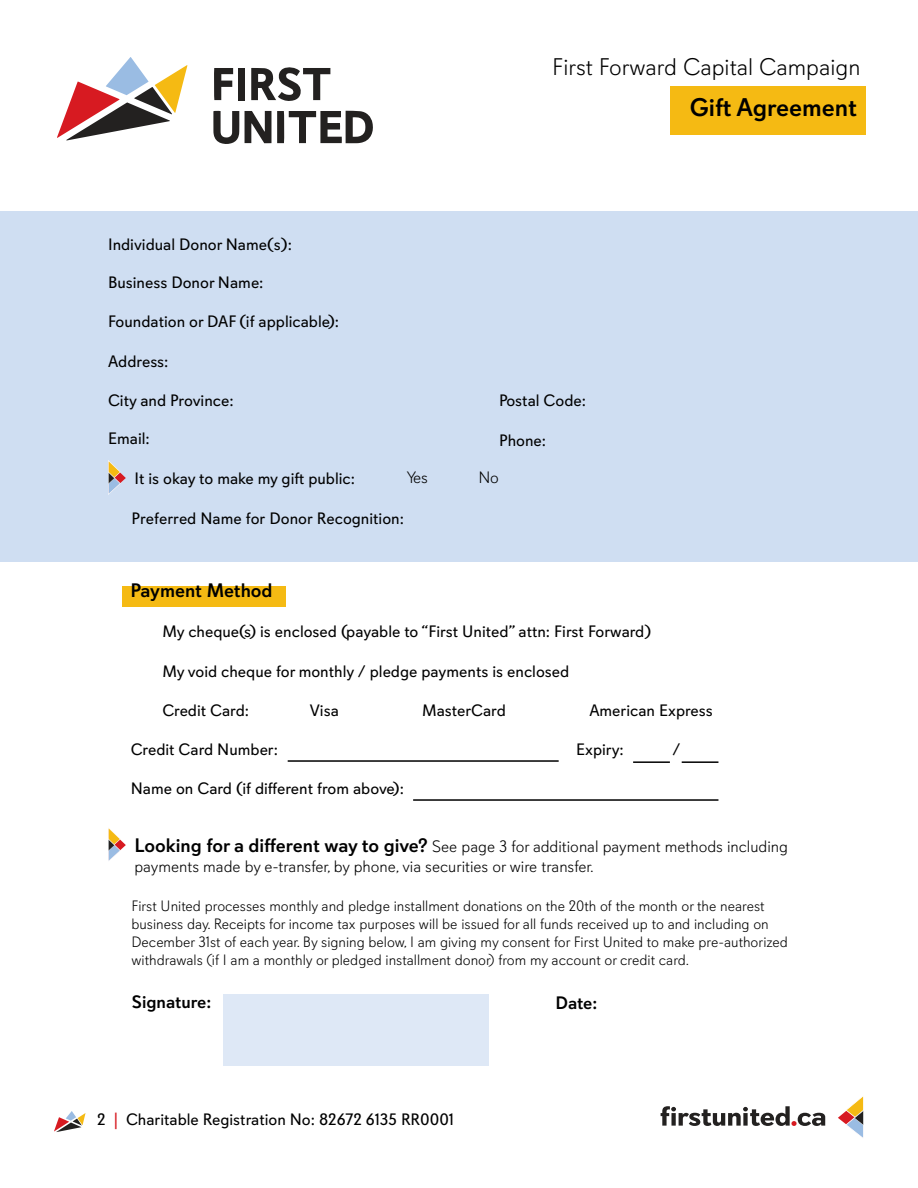
<style>
.page{position:relative;width:918px;height:1188px;background:#fff}
.page>*{position:absolute;margin:0;border:0;box-sizing:border-box;transform-origin:0 0}
.t1{font:500 25.5px "Davis Sans";color:#000}
.t2{font:300 24px "Davis Sans";color:#000}
.t3{font:500 19.5px "Davis Sans";color:#000}
.t4{font:500 18px "Davis Sans";color:#000}
.t5{font:16.5px "Davis Sans";color:#000}
.t6{font:300 16.5px/19.5px "Davis Sans";color:#000}
.t7{font:300 15px/18px "Davis Sans";color:#000}
.s1{font-weight:500;font-size:19.5px}
.s2{color:#d71a21}
</style>
<div class="page">
<svg style="left:661px;top:1106px;width:164px;height:20px"></svg>
<svg style="left:838px;top:1096px;width:26px;height:42px"></svg>
<div style="left:0;top:212px;width:918px;height:350px;background:#cfdef2"></div>
<svg style="left:108px;top:460px;width:18px;height:35px"></svg>
<svg style="left:108px;top:828px;width:18px;height:33px"></svg>
<svg style="left:54px;top:1111px;width:32px;height:21px"></svg>
<div style="left:122px;top:586px;width:164px;height:21px;background:#f5ba13"></div>
<div style="left:670px;top:86px;width:196px;height:48px;background:#f5ba13"></div>
<svg style="left:214px;top:68px;width:19px;height:32px"></svg>
<svg style="left:251px;top:67px;width:79px;height:34px"></svg>
<div style="left:238px;top:68px;width:7px;height:32px;background:#232120"></div>
<svg style="left:57px;top:57px;width:130px;height:84px"></svg>
<svg style="left:245px;top:111px;width:26px;height:32px"></svg>
<svg style="left:213px;top:111px;width:26px;height:33px"></svg>
<svg style="left:277px;top:111px;width:96px;height:32px"></svg>
<div style="left:223px;top:994px;width:266px;height:72px;background:#dee8f6"></div>
<hr style="left:288px;top:760px;width:271px;height:2px;background:#000">
<hr style="left:413px;top:799px;width:305px;height:2px;background:#000">
<hr style="left:633px;top:761px;width:37px;height:2px;background:#000">
<hr style="left:682px;top:761px;width:36px;height:2px;background:#000">
<h2 class="t2" style="left:552px;top:54px;width:310px">First Forward Capital Campaign</h2>
<p class="t5" style="left:108px;top:235px;width:185px">Individual Donor Name(s):</p>
<p class="t5" style="left:108px;top:273px;width:157px">Business Donor Name:</p>
<p class="t5" style="left:108px;top:312px;width:233px">Foundation or DAF (if applicable):</p>
<p class="t5" style="left:108px;top:352px;width:62px">Address:</p>
<p class="t5" style="left:108px;top:391px;width:127px">City and Province:</p>
<p class="t5" style="left:499px;top:391px;width:88px">Postal Code:</p>
<p class="t5" style="left:108px;top:429px;width:43px">Email:</p>
<p class="t5" style="left:499px;top:431px;width:49px">Phone:</p>
<p class="t5" style="left:134px;top:469px;width:222px">It is okay to make my gift public:</p>
<p class="t6" style="left:407px;top:468px;width:22px">Yes</p>
<p class="t6" style="left:478px;top:468px;width:22px">No</p>
<p class="t5" style="left:131px;top:509px;width:274px">Preferred Name for Donor Recognition:</p>
<p class="t3" style="left:131px;top:579px;width:144px">Payment Method</p>
<h1 class="t1" style="left:690px;top:92px;width:169px">Gift Agreement</h1>
<p class="t5" style="left:162px;top:622px;width:490px">My cheque(s) is enclosed (payable to “First United” attn: First Forward)</p>
<p class="t5" style="left:162px;top:661px;width:408px">My void cheque for monthly / pledge payments is enclosed</p>
<p class="t5" style="left:162px;top:700px;width:88px">Credit Card:</p>
<p class="t5" style="left:310px;top:700px;width:31px">Visa</p>
<p class="t5" style="left:422px;top:700px;width:85px">MasterCard</p>
<p class="t5" style="left:589px;top:700px;width:125px">American Express</p>
<p class="t5" style="left:131px;top:739px;width:149px">Credit Card Number:</p>
<p class="t5" style="left:131px;top:778px;width:275px">Name on Card (if different from above):</p>
<p class="t5" style="left:576px;top:739px;width:49px">Expiry:</p>
<p class="t5" style="left:672px;top:739px;width:9px">/</p>
<p class="t6" style="left:134px;top:837px;width:655px"><span class="s1">Looking for a different way to give?</span> See page 3 for additional payment methods including payments made by e-transfer, by phone, via securities or wire transfer.</p>
<p class="t7" style="left:131px;top:897px;width:658px">First United processes monthly and pledge installment donations on the 20th of the month or the nearest business day. Receipts for income tax purposes will be issued for all funds received up to and including on December 31st of each year. By signing below, I am giving my consent for First United to make pre-authorized withdrawals (if I am a monthly or pledged installment donor) from my account or credit card.</p>
<p class="t4" style="left:132px;top:991px;width:81px">Signature:</p>
<p class="t4" style="left:555px;top:992px;width:43px">Date:</p>
<p class="t5" style="left:97px;top:1110px;width:358px">2 <span class="s2">|</span> Charitable Registration No: 82672 6135 RR0001</p>
</div>
